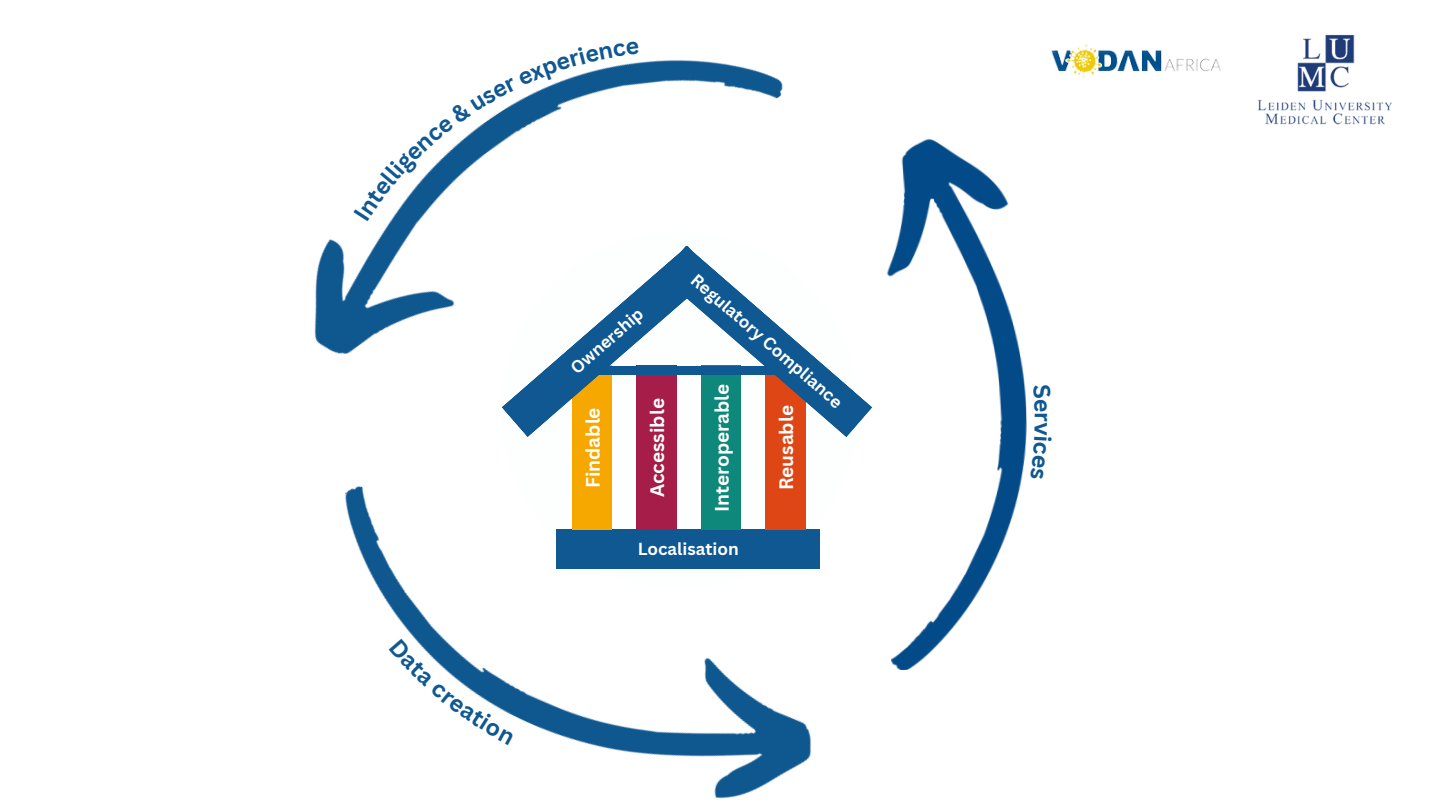
<style>
.page{position:relative;width:1440px;height:810px;background:#fff}
.page>*{position:absolute;margin:0;border:0;box-sizing:border-box;transform-origin:0 0}
.t1{font:700 23.2px "Canva Sans";color:#0f5891}
.t2{font:700 19px "Canva Sans";color:#fff}
.t3{font:700 17px "Canva Sans";color:#fff}
</style>
<div class="page">
<img style="left:344px;top:486px;width:468px;height:313px">
<img style="left:886px;top:139px;width:141px;height:531px">
<img style="left:314px;top:60px;width:469px;height:295px">
<div style="left:501px;top:232px;width:357px;height:356px;background:#fdfefe;border-radius:50%"></div>
<div style="left:556px;top:529px;width:264px;height:40px;background:#0f5891"></div>
<div style="left:765px;top:366px;width:41px;height:164px;background:#de4715"></div>
<div style="left:701px;top:366px;width:40px;height:164px;background:#0e887a"></div>
<div style="left:636px;top:366px;width:41px;height:164px;background:#a61d49"></div>
<div style="left:572px;top:366px;width:40px;height:164px;background:#f7a800"></div>
<svg style="left:501px;top:245px;width:372px;height:192px"></svg>
<div style="left:592px;top:366px;width:194px;height:8px;background:#0f5891"></div>
<img style="left:1051px;top:44px;width:170px;height:34px">
<img style="left:1257px;top:35px;width:135px;height:90px">
<svg style="left:354px;top:60px;width:285px;height:161px"></svg>
<svg style="left:389px;top:638px;width:125px;height:107px"></svg>
<p class="t3" style="left:565px;top:361px;width:91px;rotate:-41deg">Ownership</p>
<p class="t2" style="left:580px;top:488px;width:82px;rotate:-90deg">Findable</p>
<p class="t2" style="left:644px;top:497px;width:101px;rotate:-90deg">Accessible</p>
<p class="t3" style="left:701px;top:268px;width:196px;rotate:41deg">Regulatory Compliance</p>
<p class="t2" style="left:709px;top:512px;width:130px;rotate:-90deg">Interoperable</p>
<p class="t2" style="left:773px;top:490px;width:87px;rotate:-90deg">Reusable</p>
<p class="t3" style="left:638px;top:536px;width:103px">Localisation</p>
<p class="t1" style="left:1060px;top:412px;width:11px;rotate:90deg">r</p>
</div>
